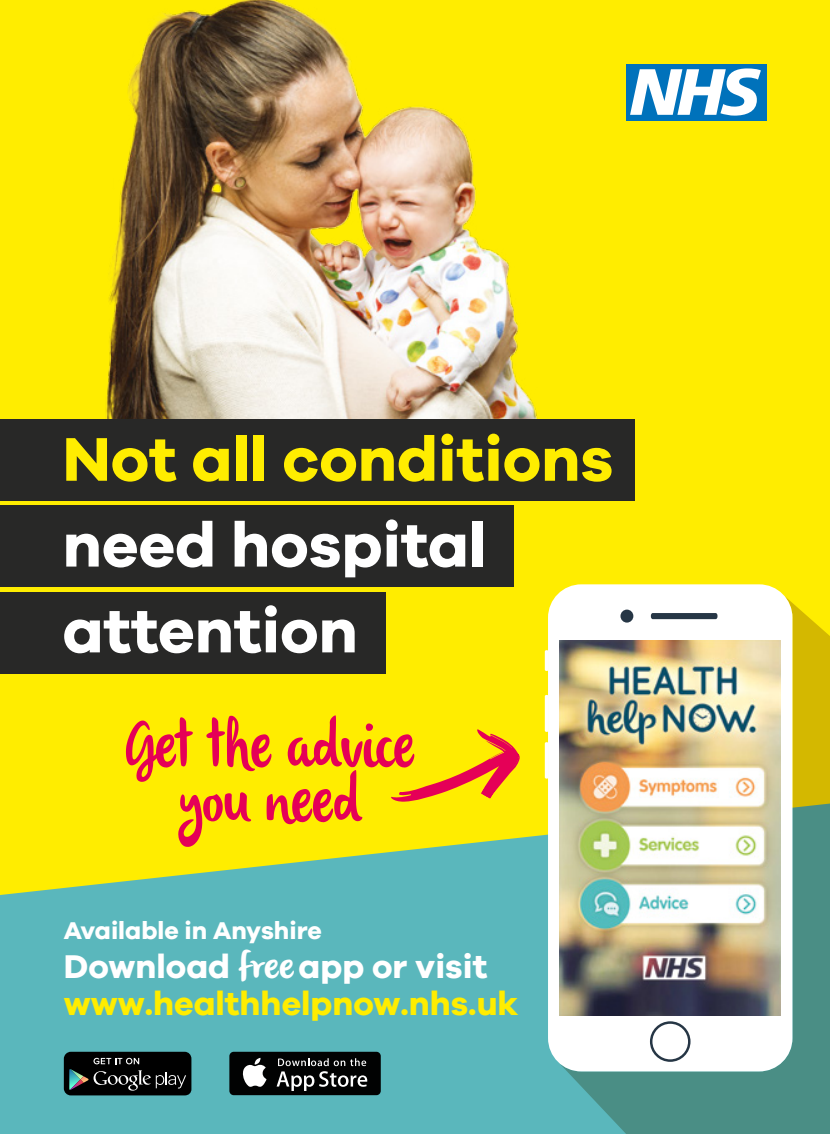
<style>
.page{position:relative;width:830px;height:1134px;background:#fff}
.page>*{position:absolute;margin:0;border:0;box-sizing:border-box;transform-origin:0 0}
.t1{font:67px/54.8px "olivier";color:#e50057;text-align:center;scale:.8 1}
.t2{font:700 63.5px/85.8px "Galano Grotesque DEMO";color:#fff}
.t3{font:700 63.5px "Galano Grotesque DEMO";color:#ffed00}
.t4{font:700 34px/36.8px "Galano Grotesque DEMO";color:#ffed00}
.t5{font:700 25px "Galano Grotesque DEMO";color:#fff}
.s1{color:#fff}
.s2{font-family:"olivier";font-weight:400;font-size:38.25px;color:#fff}
</style>
<div class="page">
<div style="left:0;top:0;width:829px;height:1134px;background:#ffed00"></div>
<img style="left:106px;top:0;width:661px;height:458px">
<svg style="left:0;top:834px;width:558px;height:300px;background:#6cbca6"></svg>
<div style="left:625px;top:64px;width:140px;height:56px;background:#0072bb"></div>
<svg style="left:630px;top:68px;width:130px;height:48px"></svg>
<div style="left:0;top:592px;width:385px;height:82px;background:#282827"></div>
<div style="left:0;top:419px;width:634px;height:82px;background:#282827"></div>
<div style="left:0;top:505px;width:513px;height:82px;background:#282827"></div>
<svg style="left:391px;top:729px;width:128px;height:73px"></svg>
<svg style="left:558px;top:596px;width:271px;height:538px;background:#6c9c6c"></svg>
<div style="left:547px;top:584px;width:245px;height:487px;background:#fff;border-radius:33px"></div>
<svg style="left:544px;top:695px;width:4px;height:37px"></svg>
<svg style="left:544px;top:742px;width:4px;height:37px"></svg>
<svg style="left:544px;top:650px;width:4px;height:21px"></svg>
<div style="left:620px;top:610px;width:13px;height:13px;background:#263645;border-radius:50%"></div>
<div style="left:650px;top:613px;width:67px;height:6px;background:#263645;border-radius:2px"></div>
<svg style="left:650px;top:1021px;width:40px;height:41px"></svg>
<img style="left:559px;top:640px;width:221px;height:375px">
<div style="left:64px;top:1052px;width:127px;height:43px;background:#000;border-radius:7px"></div>
<svg style="left:69px;top:1058px;width:117px;height:33px"></svg>
<div style="left:229px;top:1052px;width:151px;height:43px;background:#010202;border-radius:4px"></div>
<svg style="left:242px;top:1058px;width:24px;height:29px"></svg>
<svg style="left:276px;top:1058px;width:91px;height:33px"></svg>
<h2 class="t3" style="left:63px;top:432px;width:552px">Not all conditions</h2>
<h2 class="t2" style="left:63px;top:505px;width:425px">need hospital attention</h2>
<h1 class="t1" style="left:125px;top:723px;width:364px">Get the advice you need</h1>
<p class="t5" style="left:64px;top:920px;width:259px">Available in Anyshire</p>
<p class="t4" style="left:64px;top:950px;width:456px"><span class="s1">Download</span> <span class="s2">free</span><span class="s1">app or visit </span>www.healthhelpnow.nhs.uk</p>
</div>
